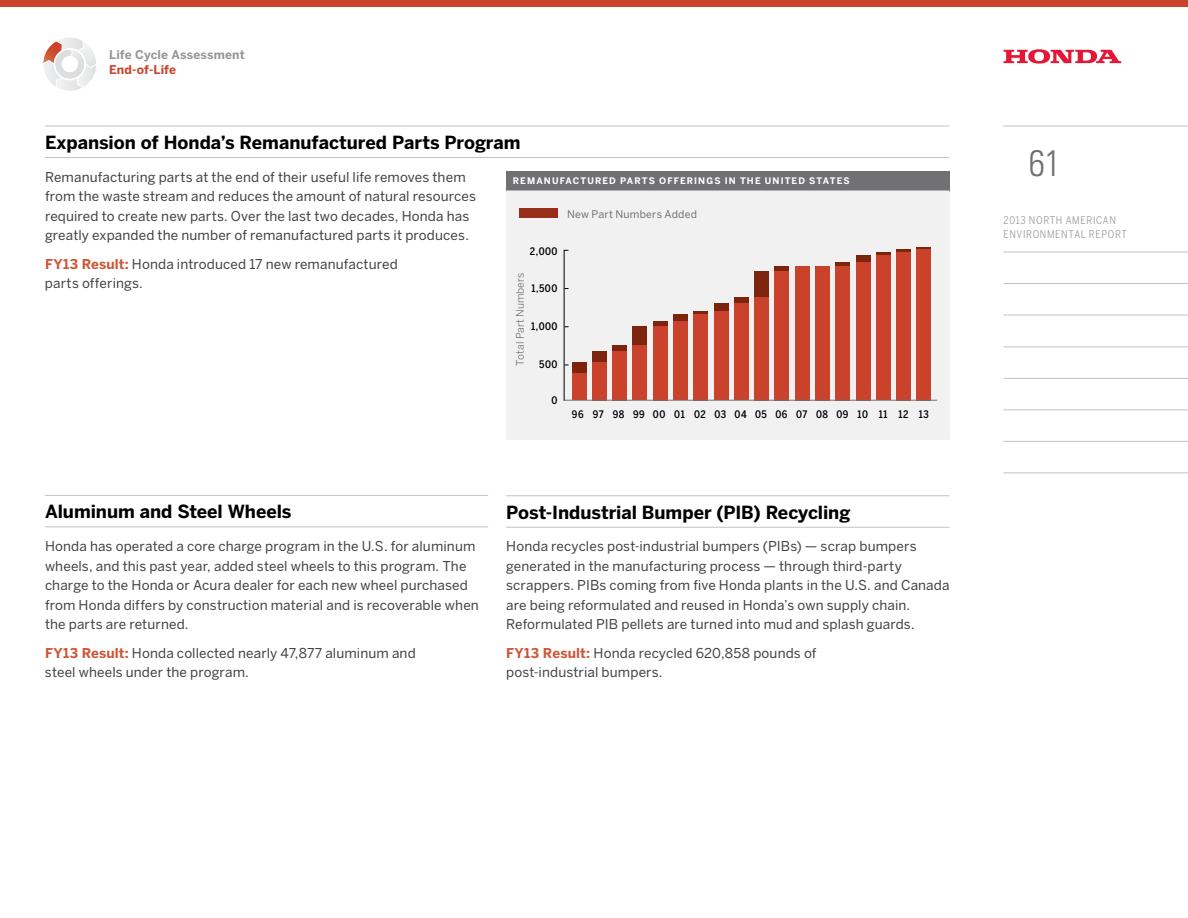
<style>
.page{position:relative;width:1188px;height:918px;background:#fff}
.page>*{position:absolute;margin:0;border:0;box-sizing:border-box;transform-origin:0 0}
.t1{font:300 condensed 36.75px "Univers";color:#717073}
.t2{font:700 18px "Benton Sans";letter-spacing:-.005em;color:#000}
.t3{font:13.5px/19.5px "Benton Sans";letter-spacing:.01em;color:#414042}
.t4{font:700 12px "Benton Sans";letter-spacing:.015em;color:#98979b}
.t5{font:700 12px "Benton Sans";letter-spacing:.01em;color:#ca422c}
.t6{font:10.5px/13.5px "Benton Sans Cond";letter-spacing:.06em;color:#98979b}
.t7{font:10.5px "Benton Sans";letter-spacing:.02em;color:#717073}
.t8{font:500 10.35px "Benton Sans Cond";letter-spacing:.05em;color:#000}
.t9{font:10.35px "Benton Sans";color:#717073}
.t10{font:700 9px "Benton Sans";letter-spacing:.125em;color:#fff}
.s1{font-weight:700;color:#cf5637}
</style>
<div class="page">
<hr style="left:1004px;top:126px;width:184px;height:1px;background:#c2c2c4">
<div style="left:0;top:0;width:1188px;height:7px;background:#ca422c"></div>
<svg style="left:43px;top:38px;width:53px;height:53px"></svg>
<svg style="left:1003px;top:49px;width:118px;height:15px"></svg>
<hr style="left:45px;top:126px;width:905px;height:1px;background:#c2c2c4">
<hr style="left:45px;top:157px;width:905px;height:1px;background:#c2c2c4">
<hr style="left:1004px;top:252px;width:184px;height:1px;background:#c2c2c4">
<hr style="left:1004px;top:283px;width:184px;height:1px;background:#c2c2c4">
<hr style="left:1004px;top:315px;width:184px;height:1px;background:#c2c2c4">
<hr style="left:1004px;top:346px;width:184px;height:1px;background:#c2c2c4">
<hr style="left:1004px;top:378px;width:184px;height:1px;background:#c2c2c4">
<hr style="left:1004px;top:410px;width:184px;height:1px;background:#c2c2c4">
<hr style="left:1004px;top:441px;width:184px;height:1px;background:#c2c2c4">
<hr style="left:1004px;top:472px;width:184px;height:1px;background:#c2c2c4">
<hr style="left:45px;top:495px;width:443px;height:1px;background:#c2c2c4">
<hr style="left:45px;top:526px;width:443px;height:1px;background:#c2c2c4">
<hr style="left:506px;top:527px;width:444px;height:1px;background:#c2c2c4">
<hr style="left:506px;top:495px;width:444px;height:1px;background:#c2c2c4">
<div style="left:506px;top:171px;width:444px;height:21px;background:#717073"></div>
<div style="left:506px;top:192px;width:444px;height:247px;background:#f1f1f2"></div>
<svg style="left:506px;top:190px;width:444px;height:2px"></svg>
<hr style="left:506px;top:437px;width:444px;height:3px;background:#f1f1f2">
<div style="left:572px;top:362px;width:14px;height:12px;background:#7d240f"></div>
<div style="left:592px;top:351px;width:15px;height:12px;background:#7d240f"></div>
<div style="left:612px;top:346px;width:15px;height:7px;background:#7d240f"></div>
<div style="left:633px;top:326px;width:14px;height:21px;background:#7d240f"></div>
<div style="left:653px;top:321px;width:14px;height:9px;background:#7d240f"></div>
<div style="left:673px;top:314px;width:15px;height:9px;background:#7d240f"></div>
<hr style="left:693px;top:312px;width:15px;height:4px;background:#7d240f">
<div style="left:714px;top:303px;width:14px;height:11px;background:#7d240f"></div>
<div style="left:734px;top:297px;width:15px;height:7px;background:#7d240f"></div>
<div style="left:754px;top:271px;width:15px;height:27px;background:#7d240f"></div>
<div style="left:775px;top:266px;width:14px;height:7px;background:#7d240f"></div>
<div style="left:835px;top:262px;width:15px;height:7px;background:#7d240f"></div>
<div style="left:856px;top:255px;width:14px;height:8px;background:#7d240f"></div>
<div style="left:572px;top:374px;width:14px;height:26px;background:#ca422c"></div>
<div style="left:592px;top:362px;width:15px;height:38px;background:#ca422c"></div>
<div style="left:612px;top:351px;width:15px;height:49px;background:#ca422c"></div>
<div style="left:633px;top:346px;width:14px;height:54px;background:#ca422c"></div>
<div style="left:653px;top:326px;width:14px;height:74px;background:#ca422c"></div>
<div style="left:673px;top:321px;width:15px;height:79px;background:#ca422c"></div>
<div style="left:693px;top:314px;width:15px;height:86px;background:#ca422c"></div>
<div style="left:714px;top:312px;width:14px;height:88px;background:#ca422c"></div>
<div style="left:734px;top:303px;width:15px;height:97px;background:#ca422c"></div>
<div style="left:754px;top:297px;width:15px;height:103px;background:#ca422c"></div>
<div style="left:775px;top:271px;width:14px;height:129px;background:#ca422c"></div>
<div style="left:795px;top:266px;width:14px;height:134px;background:#ca422c"></div>
<div style="left:815px;top:266px;width:15px;height:134px;background:#ca422c"></div>
<div style="left:835px;top:266px;width:15px;height:134px;background:#ca422c"></div>
<div style="left:856px;top:262px;width:14px;height:138px;background:#ca422c"></div>
<div style="left:876px;top:252px;width:15px;height:5px;background:#7d240f"></div>
<div style="left:876px;top:255px;width:15px;height:145px;background:#ca422c"></div>
<hr style="left:897px;top:249px;width:14px;height:4px;background:#7d240f">
<div style="left:897px;top:252px;width:14px;height:148px;background:#ca422c"></div>
<hr style="left:917px;top:248px;width:14px;height:4px;background:#7d240f">
<div style="left:917px;top:249px;width:14px;height:151px;background:#ca422c"></div>
<hr style="left:564px;top:400px;width:373px;height:1px;background:#717073">
<svg style="left:563px;top:250px;width:6px;height:151px"></svg>
<div style="left:519px;top:208px;width:38px;height:10px;background:#972f1b"></div>
<p class="t4" style="left:109px;top:47px;width:137px">Life Cycle Assessment</p>
<p class="t5" style="left:109px;top:62px;width:68px">End-of-Life</p>
<h2 class="t2" style="left:45px;top:132px;width:477px">Expansion of Honda’s Remanufactured Parts Program</h2>
<p class="t3" style="left:45px;top:167px;width:433px">Remanufacturing parts at the end of their useful life removes them from the waste stream and reduces the amount of natural resources required to create new parts. Over the last two decades, Honda has greatly expanded the number of remanufactured parts it produces.</p>
<p class="t3" style="left:45px;top:254px;width:354px"><span class="s1">FY13 Result:</span> Honda introduced 17 new remanufactured parts offerings.</p>
<p class="t10" style="left:513px;top:176px;width:16px">Reman</p>
<p class="t10" style="left:552px;top:176px;width:16px">ufact</p>
<p class="t10" style="left:587px;top:176px;width:16px">ured</p>
<p class="t10" style="left:620px;top:176px;width:15px">Parts</p>
<p class="t10" style="left:659px;top:176px;width:16px">Offerin</p>
<p class="t10" style="left:706px;top:176px;width:42px">gsin the</p>
<p class="t10" style="left:765px;top:176px;width:8px">United</p>
<p class="t10" style="left:809px;top:176px;width:15px">States</p>
<p class="t7" style="left:567px;top:208px;width:131px">New Part Numbers Added</p>
<p class="t8" style="left:530px;top:245px;width:29px">2,000</p>
<p class="t9" style="left:514px;top:366px;width:95px;rotate:-90deg">Total Part Numbers</p>
<p class="t8" style="left:532px;top:282px;width:27px">1,500</p>
<p class="t8" style="left:531px;top:320px;width:28px">1,000</p>
<p class="t8" style="left:539px;top:358px;width:20px">500</p>
<p class="t8" style="left:552px;top:394px;width:7px">0</p>
<p class="t8" style="left:572px;top:408px;width:358px">96 97 98 99 00 01 02 03 04 05 06 07 08 09 10 11 12 13</p>
<h2 class="t2" style="left:45px;top:501px;width:248px">Aluminum and Steel Wheels</h2>
<p class="t3" style="left:45px;top:536px;width:435px">Honda has operated a core charge program in the U.S. for aluminum wheels, and this past year, added steel wheels to this program. The charge to the Honda or Acura dealer for each new wheel purchased from Honda differs by construction material and is recoverable when the parts are returned.</p>
<p class="t3" style="left:45px;top:643px;width:372px"><span class="s1">FY13 Result:</span> Honda collected nearly 47,877 aluminum and steel wheels under the program.</p>
<h2 class="t2" style="left:506px;top:501px;width:346px">Post-Industrial Bumper (PIB) Recycling</h2>
<p class="t3" style="left:506px;top:536px;width:445px">Honda recycles post-industrial bumpers (PIBs) — scrap bumpers generated in the manufacturing process — through third-party scrappers. PIBs coming from five Honda plants in the U.S. and Canada are being reformulated and reused in Honda’s own supply chain.<br>Reformulated PIB pellets are turned into mud and splash guards.</p>
<p class="t3" style="left:506px;top:643px;width:312px"><span class="s1">FY13 Result:</span> Honda recycled 620,858 pounds of post-industrial bumpers.</p>
<h1 class="t1" style="left:1029px;top:141px;width:34px">61</h1>
<p class="t6" style="left:1003px;top:213px;width:125px">2013 NORTH AMERICAN<br>ENVIRON MENTAL REPORT</p>
</div>
